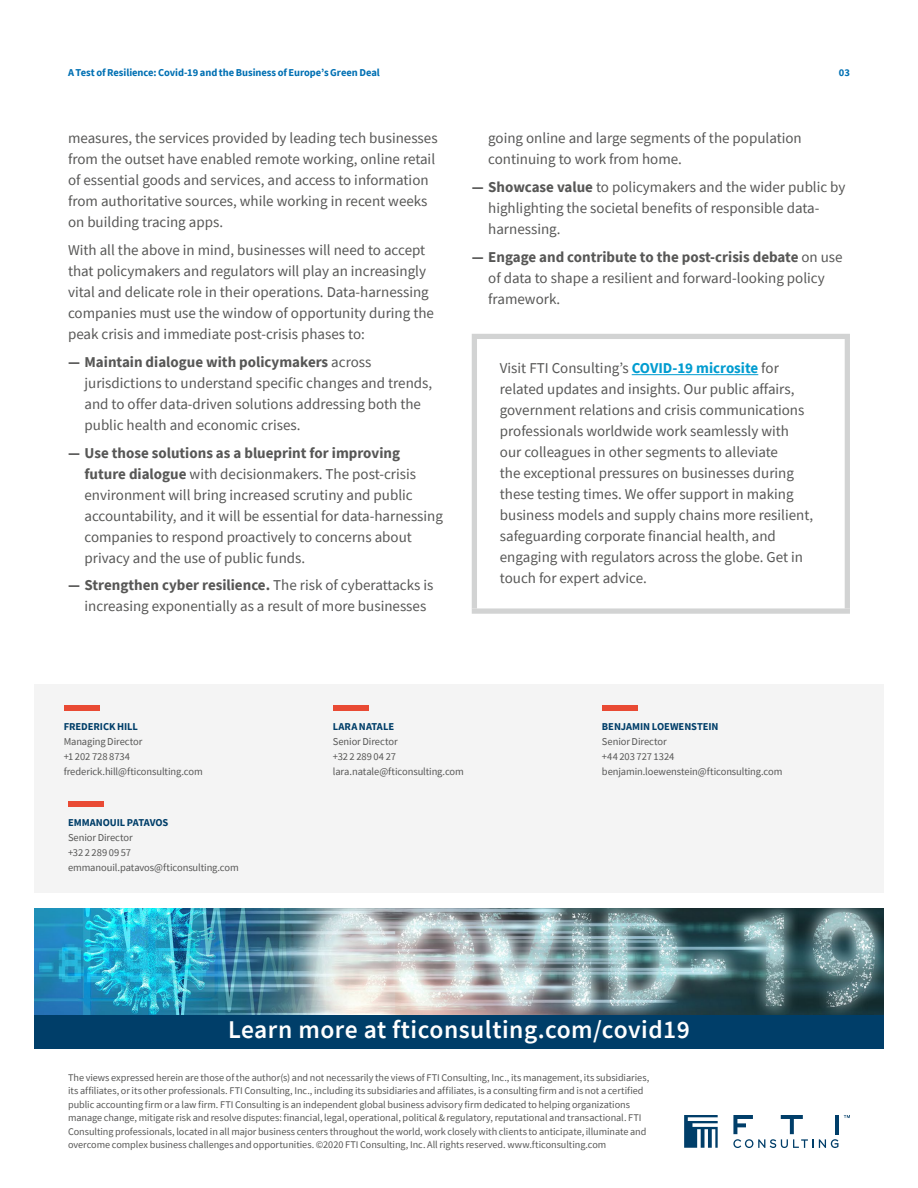
<style>
.page{position:relative;width:918px;height:1188px;background:#fff}
.page>*{position:absolute;margin:0;border:0;box-sizing:border-box;transform-origin:0 0}
.t1{font:600 25.5px "Source Sans Pro";letter-spacing:.02em;color:#fff}
.t2{font:15px/21px "Source Sans Pro";color:#575756}
.t3{font:10.5px/15px "Source Sans Pro";letter-spacing:-.01em;color:#575756}
.t4{font:700 10.5px "Source Sans Pro";letter-spacing:-.005em;color:#0070b3}
.t5{font:700 10.5px "Source Sans Pro";letter-spacing:-.005em;color:#003e69}
.t6{font:10.2px/13.5px "Source Sans Pro";letter-spacing:-.005em;color:#575756}
.s1{font-weight:700}
.s2{font-weight:700;color:#009cd0}
</style>
<div class="page">
<div style="left:472px;top:334px;width:378px;height:5px;background:#d2d3d3"></div>
<div style="left:472px;top:339px;width:5px;height:269px;background:#d2d3d3"></div>
<div style="left:845px;top:339px;width:5px;height:269px;background:#d2d3d3"></div>
<div style="left:472px;top:608px;width:378px;height:6px;background:#d2d3d3"></div>
<hr style="left:632px;top:374px;width:126px;height:1px;background:#009cd0">
<svg style="left:684px;top:1115px;width:34px;height:33px"></svg>
<svg style="left:844px;top:1115px;width:6px;height:3px"></svg>
<hr style="left:835px;top:1115px;width:4px;height:19px;background:#003e69">
<svg style="left:733px;top:1115px;width:105px;height:33px"></svg>
<div style="left:34px;top:1015px;width:850px;height:34px;background:#003e69"></div>
<img style="left:34px;top:909px;width:850px;height:106px">
<div style="left:34px;top:684px;width:850px;height:209px;background:#f4f4f4"></div>
<div style="left:68px;top:801px;width:36px;height:5px;background:#e94a34"></div>
<div style="left:333px;top:705px;width:36px;height:5px;background:#e94a34"></div>
<div style="left:64px;top:705px;width:36px;height:5px;background:#e94a34"></div>
<div style="left:602px;top:705px;width:36px;height:5px;background:#e94a34"></div>
<p class="t4" style="left:68px;top:65px;width:313px">A Test of Resilience: Covid-19 and the Business of Europe’s Green Deal</p>
<p class="t2" style="left:68px;top:128px;width:371px">measures, the services provided by leading tech businesses from the outset have enabled remote working, online retail of essential goods and services, and access to information from authoritative sources, while working in recent weeks on building tracing apps.</p>
<p class="t2" style="left:68px;top:239px;width:368px">With all the above in mind, businesses will need to accept that policymakers and regulators will play an increasingly vital and delicate role in their operations. Data-harnessing companies must use the window of opportunity during the peak crisis and immediate post-crisis phases to:</p>
<p class="t2" style="left:85px;top:351px;width:349px;text-indent:-16px"><span class="s1">— Maintain dialogue with policymakers</span> across jurisdictions to understand specific changes and trends, and to offer data-driven solutions addressing both the public health and economic crises.</p>
<p class="t2" style="left:85px;top:442px;width:360px;text-indent:-16px"><span class="s1">— Use those solutions as a blueprint for improving future dialogue</span> with decisionmakers. The post-crisis environment will bring increased scrutiny and public accountability, and it will be essential for data-harnessing companies to respond proactively to concerns about privacy and the use of public funds.</p>
<p class="t2" style="left:85px;top:575px;width:350px;text-indent:-16px"><span class="s1">— Strengthen cyber resilience.</span> The risk of cyberattacks is increasing exponentially as a result of more businesses</p>
<p class="t4" style="left:839px;top:65px;width:13px">03</p>
<p class="t2" style="left:488px;top:128px;width:315px">going online and large segments of the population continuing to work from home.</p>
<p class="t2" style="left:488px;top:176px;width:359px;text-indent:-16px"><span class="s1">— Showcase value</span> to policymakers and the wider public by highlighting the societal benefits of responsible data&shy;harnessing.</p>
<p class="t2" style="left:488px;top:246px;width:356px;text-indent:-16px"><span class="s1">— Engage and contribute to the post-crisis debate</span> on use of data to shape a resilient and forward-looking policy framework.</p>
<p class="t2" style="left:500px;top:358px;width:315px">Visit FTI Consulting’s <span class="s2">COVID-19 microsite</span> for related updates and insights. Our public affairs, government relations and crisis communications professionals worldwide work seamlessly with our colleagues in other segments to alleviate<br>the exceptional pressures on businesses during these testing times. We offer support in making business models and supply chains more resilient, safeguarding corporate financial health, and engaging with regulators across the globe. Get in touch for expert advice.</p>
<p class="t5" style="left:64px;top:720px;width:76px">FREDERICK HILL</p>
<p class="t3" style="left:64px;top:734px;width:141px">Managing Director<br>+1 202 728 8734 frederick.hill@fticonsulting.com</p>
<p class="t5" style="left:68px;top:815px;width:102px">EMMANOUIL PATAVOS</p>
<p class="t3" style="left:68px;top:830px;width:172px">Senior Director<br>+32 2 289 09 57 emmanouil.patavos@fticonsulting.com</p>
<p class="t5" style="left:333px;top:720px;width:63px">LARA NATALE</p>
<p class="t3" style="left:333px;top:734px;width:133px">Senior Director<br>+32 2 289 04 27 lara.natale@fticonsulting.com</p>
<p class="t5" style="left:602px;top:720px;width:118px">BENJAMIN LOEWENSTEIN</p>
<p class="t3" style="left:602px;top:734px;width:182px">Senior Director<br>+44 203 727 1324 benjamin.loewenstein@fticonsulting.com</p>
<h1 class="t1" style="left:228px;top:1013px;width:463px">Learn more at fticonsulting.com/covid19</h1>
<p class="t6" style="left:68px;top:1070px;width:583px">The views expressed herein are those of the author(s) and not necessarily the views of FTI Consulting, Inc., its management, its subsidiaries, its affiliates, or its other professionals. FTI Consulting, Inc., including its subsidiaries and affiliates, is a consulting firm and is not a certified public accounting firm or a law firm. FTI Consulting is an independent global business advisory firm dedicated to helping organizations manage change, mitigate risk and resolve disputes: financial, legal, operational, political &amp; regulatory, reputational and transactional. FTI Consulting professionals, located in all major business centers throughout the world, work closely with clients to anticipate, illuminate and overcome complex business challenges and opportunities. ©2020 FTI Consulting, Inc. All rights reserved. www.fticonsulting.com</p>
</div>
